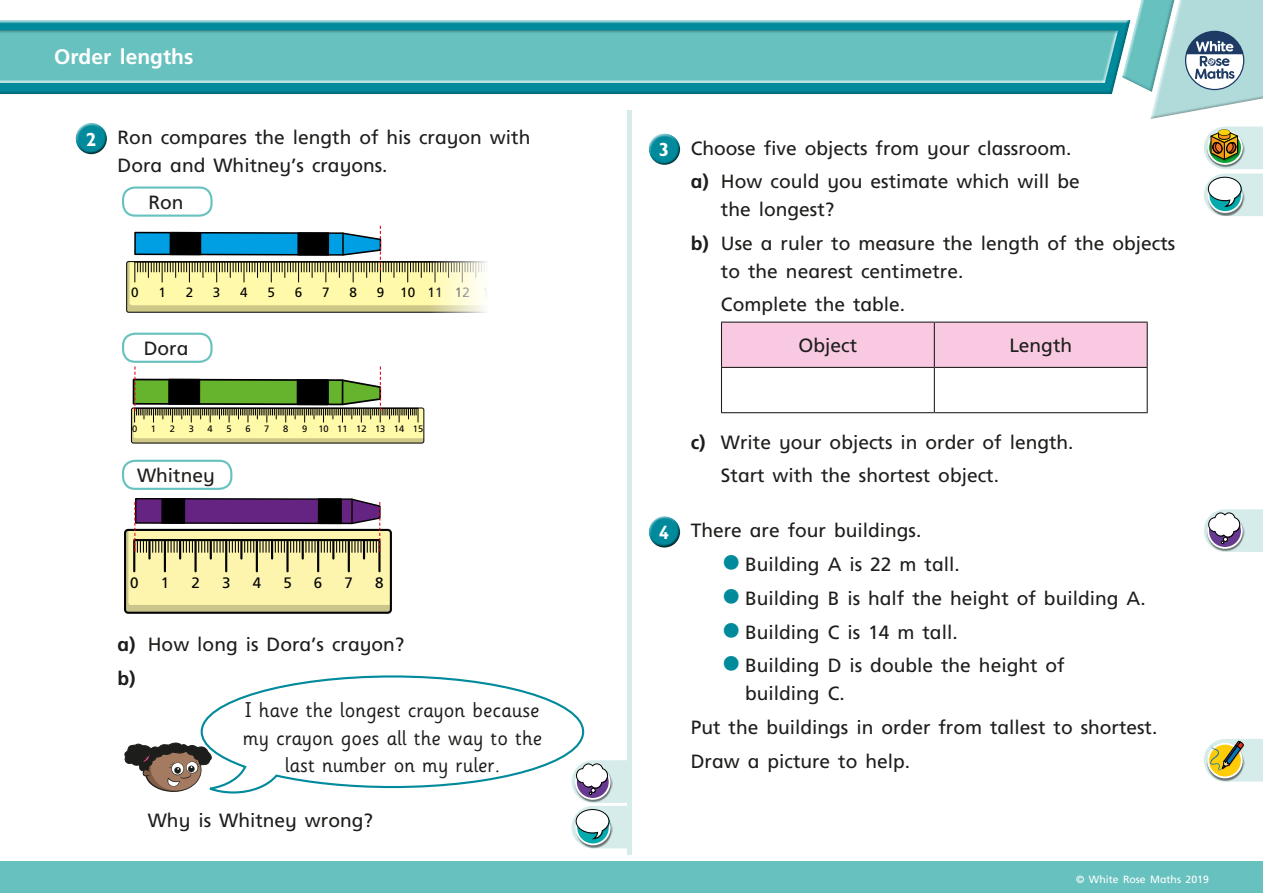
<style>
.page{position:relative;width:1263px;height:893px;background:#fff}
.page>*{position:absolute;margin:0;border:0;box-sizing:border-box;transform-origin:0 0}
.t1{font:21.3px/27.8px "Sassoon Infant Std";color:#1d1d1b;text-align:center}
.t2{font:700 21px "Frutiger Inf";color:#fff}
.t3{font:19.2px/33.8px "Frutiger Inf";color:#1d1d1b}
.t4{font:15.15px "Frutiger Inf";color:#020304}
.t5{font:13.5px "Frutiger Inf";color:#000}
.t6{font:10.5px "Frutiger Inf";color:#fff}
.t7{font:9.3px "Frutiger Inf";color:#000}
.s1{font-family:"Gill Infant";font-weight:700;color:#fff}
.s2{font-weight:700}
.s3{font-size:42px;color:#008a9b}
</style>
<div class="page">
<hr style="left:627px;top:111px;width:4px;height:744px;background:#d6eceb">
<div style="left:648px;top:133px;width:33px;height:24px;background:#fff;opacity:.75"></div>
<div style="left:648px;top:138px;width:35px;height:29px;background:#1d1d1b;opacity:.75"></div>
<div style="left:722px;top:323px;width:425px;height:44px;background:#f8c9e0"></div>
<hr style="left:721px;top:322px;width:213px;height:1px;background:#1d1d1b">
<hr style="left:721px;top:323px;width:1px;height:44px;background:#1d1d1b">
<hr style="left:934px;top:322px;width:214px;height:1px;background:#1d1d1b">
<hr style="left:934px;top:323px;width:1px;height:44px;background:#1d1d1b">
<hr style="left:1147px;top:323px;width:1px;height:44px;background:#1d1d1b">
<hr style="left:721px;top:367px;width:213px;height:1px;background:#1d1d1b">
<hr style="left:721px;top:368px;width:1px;height:44px;background:#1d1d1b">
<hr style="left:934px;top:367px;width:214px;height:1px;background:#1d1d1b">
<hr style="left:934px;top:368px;width:1px;height:44px;background:#1d1d1b">
<hr style="left:1147px;top:368px;width:1px;height:44px;background:#1d1d1b">
<hr style="left:721px;top:412px;width:213px;height:1px;background:#1d1d1b">
<hr style="left:934px;top:412px;width:214px;height:1px;background:#1d1d1b">
<div style="left:648px;top:515px;width:33px;height:25px;background:#fff;opacity:.75"></div>
<div style="left:648px;top:521px;width:35px;height:29px;background:#1d1d1b;opacity:.75"></div>
<div style="left:0;top:20px;width:1131px;height:76px;background:#1d1d1b;opacity:.27"></div>
<div style="left:0;top:29px;width:1119px;height:55px;background:#1d1d1b;opacity:.27"></div>
<svg style="left:1122px;top:0;width:141px;height:119px"></svg>
<div style="left:0;top:862px;width:1263px;height:31px;background:#66c1bf"></div>
<svg style="left:1204px;top:509px;width:59px;height:43px"></svg>
<svg style="left:1204px;top:127px;width:59px;height:89px"></svg>
<svg style="left:1204px;top:739px;width:59px;height:42px"></svg>
<div style="left:75px;top:122px;width:33px;height:25px;background:#fff;opacity:.75"></div>
<div style="left:75px;top:127px;width:34px;height:30px;background:#1d1d1b;opacity:.75"></div>
<svg style="left:124px;top:742px;width:503px;height:106px"></svg>
<svg style="left:200px;top:675px;width:385px;height:120px"></svg>
<svg style="left:125px;top:498px;width:266px;height:115px"></svg>
<div style="left:122px;top:460px;width:110px;height:30px;border:2px solid #66c1bf;border-radius:12px"></div>
<div style="left:122px;top:186px;width:91px;height:31px;border:2px solid #66c1bf;border-radius:12px"></div>
<svg style="left:126px;top:226px;width:361px;height:87px"></svg>
<div style="left:122px;top:333px;width:91px;height:30px;border:2px solid #66c1bf;border-radius:12px"></div>
<svg style="left:131px;top:366px;width:293px;height:77px"></svg>
<p class="t2" style="left:54px;top:44px;width:141px">Order lengths</p>
<p class="t3" style="left:118px;top:123px;width:414px;line-height:27.8px;text-indent:-32px"><span class="s1">2</span> Ron compares the length of his crayon with<br>Dora and Whitney’s crayons.</p>
<p class="t3" style="left:149px;top:185px;width:37px">Ron</p>
<p class="t5" style="left:131px;top:284px;width:9px">0</p>
<p class="t5" style="left:158px;top:284px;width:9px">1</p>
<p class="t5" style="left:186px;top:284px;width:9px">2</p>
<p class="t5" style="left:213px;top:284px;width:9px">3</p>
<p class="t5" style="left:240px;top:284px;width:9px">4</p>
<p class="t5" style="left:268px;top:284px;width:9px">5</p>
<p class="t5" style="left:295px;top:284px;width:9px">6</p>
<p class="t5" style="left:322px;top:284px;width:9px">7</p>
<p class="t5" style="left:349px;top:284px;width:9px">8</p>
<p class="t5" style="left:377px;top:284px;width:176px">9 10 11 12 13 14 15</p>
<p class="t3" style="left:144px;top:331px;width:46px">Dora</p>
<p class="t7" style="left:132px;top:424px;width:7px">0</p>
<p class="t7" style="left:151px;top:424px;width:7px">1</p>
<p class="t7" style="left:170px;top:424px;width:7px">2</p>
<p class="t7" style="left:189px;top:424px;width:7px">3</p>
<p class="t7" style="left:208px;top:424px;width:7px">4</p>
<p class="t7" style="left:226px;top:424px;width:7px">5</p>
<p class="t7" style="left:245px;top:424px;width:7px">6</p>
<p class="t7" style="left:264px;top:424px;width:7px">7</p>
<p class="t7" style="left:283px;top:424px;width:7px">8</p>
<p class="t7" style="left:302px;top:424px;width:123px">9 10 11 12 13 14 15</p>
<p class="t3" style="left:137px;top:458px;width:79px">Whitney</p>
<p class="t4" style="left:130px;top:574px;width:10px">0</p>
<p class="t4" style="left:161px;top:574px;width:10px">1</p>
<p class="t4" style="left:191px;top:574px;width:10px">2</p>
<p class="t4" style="left:222px;top:574px;width:10px">3</p>
<p class="t4" style="left:253px;top:574px;width:10px">4</p>
<p class="t4" style="left:283px;top:574px;width:10px">5</p>
<p class="t4" style="left:314px;top:574px;width:10px">6</p>
<p class="t4" style="left:345px;top:574px;width:10px">7</p>
<p class="t4" style="left:375px;top:574px;width:10px">8</p>
<p class="t3" style="left:118px;top:627px;width:288px"><span class="s2">a)</span> How long is Dora’s crayon? <span class="s2">b)</span></p>
<p class="t1" style="left:243px;top:696px;width:301px">I have the longest crayon because my crayon goes all the way to the last number on my ruler.</p>
<p class="t3" style="left:148px;top:804px;width:227px">Why is Whitney wrong?</p>
<p class="t3" style="left:691px;top:131px;width:391px;text-indent:-32px"><span class="s1">3</span> Choose five objects from your classroom. <span class="s2">a)</span> How could you estimate which will be</p>
<p class="t3" style="left:691px;top:192px;width:486px;text-indent:30px">the longest?<br><span class="s2">b)</span> Use a ruler to measure the length of the objects</p>
<p class="t3" style="left:721px;top:254px;width:244px">to the nearest centimetre.<br>Complete the table.</p>
<p class="t3" style="left:799px;top:328px;width:60px">Object</p>
<p class="t3" style="left:1009px;top:328px;width:64px">Length</p>
<p class="t3" style="left:721px;top:425px;width:354px;text-indent:-30px"><span class="s2">c)</span> Write your objects in order of length.<br>Start with the shortest object.</p>
<p class="t3" style="left:659px;top:514px;width:264px"><span class="s1">4</span> There are four buildings.</p>
<p class="t3" style="left:721px;top:547px;width:240px"><span class="s3">•</span> Building A is 22 m tall.</p>
<p class="t3" style="left:721px;top:581px;width:426px"><span class="s3">•</span> Building B is half the height of building A.</p>
<p class="t3" style="left:721px;top:615px;width:238px"><span class="s3">•</span> Building C is 14 m tall.</p>
<p class="t3" style="left:745px;top:652px;width:321px;line-height:27.8px;text-indent:-24px"><span class="s3">•</span> Building D is double the height of building C.</p>
<p class="t3" style="left:691px;top:710px;width:468px">Put the buildings in order from tallest to shortest.<br>Draw a picture to help.</p>
<p class="t6" style="left:1076px;top:873px;width:134px">© White Rose Maths 2019</p>
</div>
